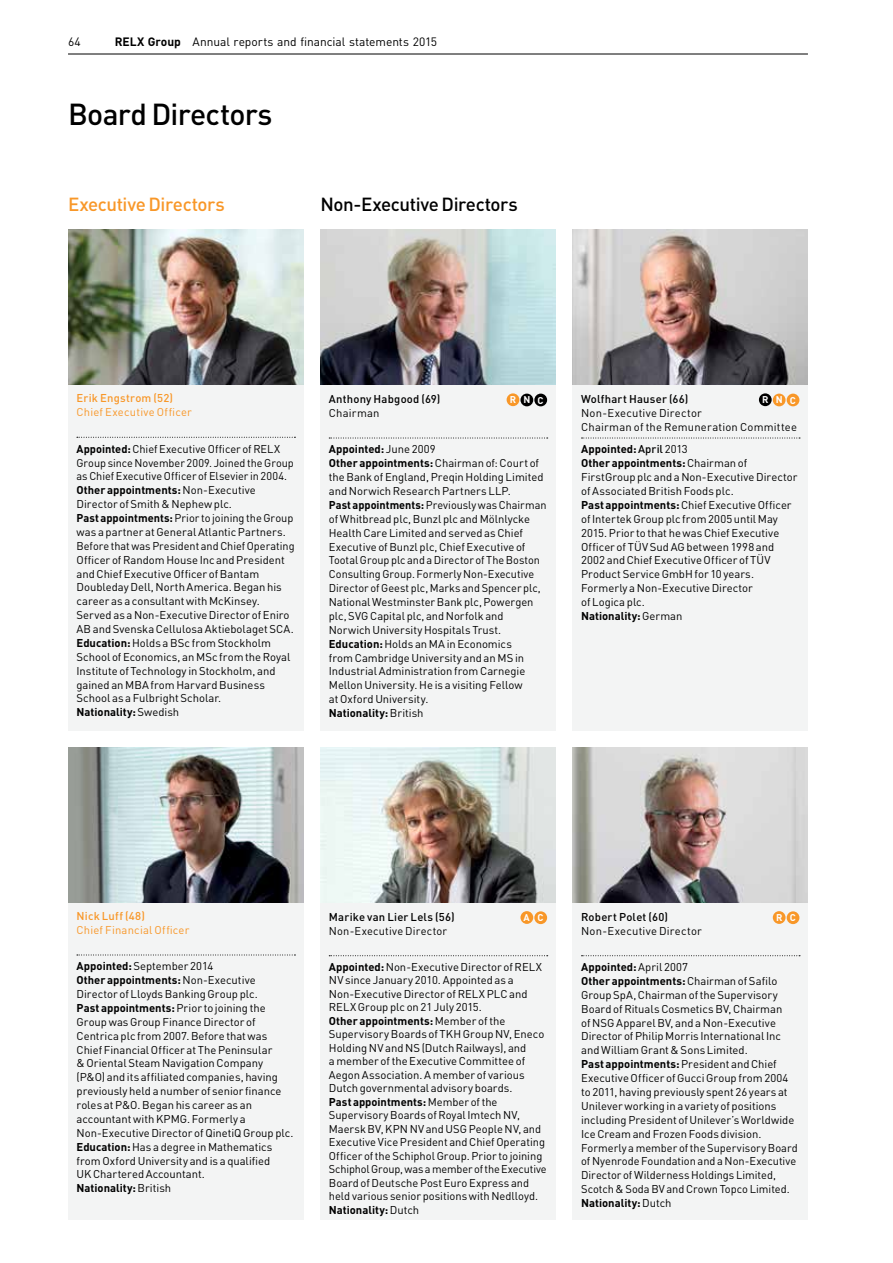
<style>
.page{position:relative;width:893px;height:1263px;background:#fff}
.page>*{position:absolute;margin:0;border:0;box-sizing:border-box;transform-origin:0 0}
.t1{font:500 30px "DIN Pro";letter-spacing:-.025em;color:#000}
.t2{font:500 18.75px "DIN Pro";letter-spacing:-.02em;color:#000}
.t3{font:500 18.75px "DIN Pro";letter-spacing:-.02em;color:#f89728}
.t4{font:12px "DIN Pro";letter-spacing:-.005em;color:#000}
.t5{font:11.25px/13.8px "DIN Pro";color:#000}
.t6{font:11.25px/14.2px "DIN Pro";letter-spacing:.02em;color:#000}
.t7{font:500 11.25px "DIN Pro";letter-spacing:.02em;color:#000}
.t8{font:11.25px "DIN Pro";letter-spacing:.015em;color:#f89728}
.t9{font:500 11.25px "DIN Pro";letter-spacing:.02em;color:#f89728}
.t10{font:700 9.75px "DIN Pro";letter-spacing:.74em;color:#fff}
.s1{font-weight:700}
.s2{font-weight:500}
</style>
<div class="page">
<hr style="left:68px;top:54px;width:740px;height:1px;background:#000">
<img style="left:68px;top:230px;width:235px;height:155px">
<img style="left:573px;top:230px;width:235px;height:155px">
<img style="left:320px;top:230px;width:236px;height:155px">
<div style="left:68px;top:385px;width:235px;height:345px;background:#f3f4f4"></div>
<svg style="left:77px;top:437px;width:218px;height:1px"></svg>
<img style="left:68px;top:747px;width:235px;height:156px">
<div style="left:68px;top:903px;width:235px;height:316px;background:#f3f4f4"></div>
<svg style="left:77px;top:954px;width:218px;height:1px"></svg>
<div style="left:320px;top:385px;width:236px;height:345px;background:#f3f4f4"></div>
<svg style="left:329px;top:438px;width:219px;height:1px"></svg>
<div style="left:507px;top:393px;width:12px;height:13px;background:#f89728;border-radius:50%"></div>
<div style="left:520px;top:394px;width:13px;height:12px;background:#000;border-radius:50%"></div>
<div style="left:534px;top:394px;width:13px;height:12px;background:#000;border-radius:50%"></div>
<img style="left:320px;top:747px;width:236px;height:156px">
<div style="left:320px;top:903px;width:236px;height:316px;background:#f3f4f4"></div>
<svg style="left:329px;top:955px;width:219px;height:1px"></svg>
<div style="left:520px;top:911px;width:13px;height:13px;background:#f89728;border-radius:50%"></div>
<div style="left:534px;top:911px;width:13px;height:13px;background:#f89728;border-radius:50%"></div>
<div style="left:573px;top:385px;width:235px;height:345px;background:#f3f4f4"></div>
<svg style="left:581px;top:438px;width:219px;height:1px"></svg>
<div style="left:759px;top:393px;width:13px;height:13px;background:#000;border-radius:50%"></div>
<div style="left:773px;top:394px;width:12px;height:12px;background:#f89728;border-radius:50%"></div>
<div style="left:787px;top:394px;width:12px;height:12px;background:#f89728;border-radius:50%"></div>
<img style="left:573px;top:747px;width:235px;height:156px">
<div style="left:573px;top:903px;width:235px;height:316px;background:#f3f4f4"></div>
<svg style="left:581px;top:955px;width:219px;height:1px"></svg>
<div style="left:773px;top:911px;width:12px;height:13px;background:#f89728;border-radius:50%"></div>
<div style="left:787px;top:911px;width:12px;height:13px;background:#f89728;border-radius:50%"></div>
<p class="t4" style="left:68px;top:33px;width:14px">64</p>
<p class="t4" style="left:115px;top:33px;width:324px"><span class="s1">RELX Group</span> Annual reports and financial statements 2015</p>
<h1 class="t1" style="left:68px;top:94px;width:206px">Board Directors</h1>
<h2 class="t3" style="left:68px;top:191px;width:158px">Executive Directors</h2>
<h2 class="t2" style="left:320px;top:191px;width:199px">Non-Executive Directors</h2>
<p class="t9" style="left:77px;top:390px;width:98px">Erik Engstrom (52)</p>
<p class="t8" style="left:77px;top:404px;width:117px">Chief Executive Officer</p>
<p class="t5" style="left:77px;top:441px;width:220px"><span class="s1">Appointed:</span> Chief Executive Officer of RELX Group since November 2009. Joined the Group as Chief Executive Officer of Elsevier in 2004.<br><span class="s1">Other appointments:</span> Non-Executive Director of Smith &amp; Nephew plc.<br><span class="s1">Past appointments:</span> Prior to joining the Group was a partner at General Atlantic Partners.<br>Before that was President and Chief Operating Officer of Random House Inc and President and Chief Executive Officer of Bantam Doubleday Dell, North America. Began his career as a consultant with McKinsey.<br>Served as a Non-Executive Director of Eniro AB and Svenska Cellulosa Aktiebolaget SCA.<br><span class="s1">Education:</span> Holds a BSc from Stockholm School of Economics, an MSc from the Royal Institute of Technology in Stockholm, and gained an MBA from Harvard Business School as a Fulbright Scholar.<br><span class="s1">Nationality:</span>Swedish</p>
<p class="t7" style="left:329px;top:391px;width:113px">Anthony Habgood (69)</p>
<p class="t10" style="left:510px;top:393px;width:35px">RNC</p>
<p class="t5" style="left:329px;top:406px;width:52px">Chairman</p>
<p class="t5" style="left:329px;top:442px;width:219px"><span class="s1">Appointed:</span> June 2009<br><span class="s1">Other appointments:</span> Chairman of: Court of the Bank of England, Preqin Holding Limited and Norwich Research Partners LLP.<br><span class="s1">Past appointments:</span>Previously was Chairman of Whitbread plc, Bunzl plc and Mölnlycke Health Care Limited and served as Chief Executive of Bunzl plc, Chief Executive of Tootal Group plc and a Director of The Boston Consulting Group. Formerly Non-Executive Director of Geest plc, Marks and Spencer plc, National Westminster Bank plc, Powergen plc, SVG Capital plc, and Norfolk and Norwich University Hospitals Trust.<br><span class="s1">Education:</span>Holds an MA in Economics<br>from Cambridge University and an MS in Industrial Administration from Carnegie Mellon University. He is a visiting Fellow<br>at Oxford University.<br><span class="s1">Nationality:</span>British</p>
<p class="t7" style="left:581px;top:391px;width:109px">Wolfhart Hauser (66)</p>
<p class="t10" style="left:762px;top:393px;width:35px">RNC</p>
<p class="t6" style="left:581px;top:405px;width:218px">Non-Executive Director<br>Chairman of the Remuneration Committee</p>
<p class="t5" style="left:581px;top:442px;width:218px"><span class="s1">Appointed:</span> <span class="s2">April</span> 2013<br><span class="s1">Other appointments:</span> Chairman of FirstGroup plc and a Non-Executive Director of Associated British Foods plc.<br><span class="s1">Past appointments:</span> Chief Executive Officer of Intertek Group plc from 2005 until May 2015. Prior to that he was Chief Executive Officer of TÜV Sud AG between 1998 and 2002 and Chief Executive Officer of TÜV Product Service GmbH for 10 years.<br>Formerly a Non-Executive Director<br>of Logica plc.<br><span class="s1">Nationality:</span> German</p>
<p class="t9" style="left:77px;top:908px;width:70px">Nick Luff (48)</p>
<p class="t8" style="left:77px;top:922px;width:115px">Chief Financial Officer</p>
<p class="t5" style="left:77px;top:959px;width:218px"><span class="s1">Appointed:</span> September 2014<br><span class="s1">Other appointments:</span> Non-Executive Director of Lloyds Banking Group plc.<br><span class="s1">Past appointments:</span> Prior to joining the Group was Group Finance Director of Centrica plc from 2007. Before that was Chief Financial Officer at The Peninsular<br>&amp; Oriental Steam Navigation Company (P&amp;O) and its affiliated companies, having previously held a number of senior finance roles at P&amp;O. Began his career as an accountant with KPMG. Formerly a Non-Executive Director of QinetiQ Group plc.<br><span class="s1">Education:</span> Has a degree in Mathematics from Oxford University and is a qualified<br>UK Chartered Accountant.<br><span class="s1">Nationality:</span> British</p>
<p class="t7" style="left:329px;top:909px;width:127px">Marike van Lier Lels (56)</p>
<p class="t10" style="left:523px;top:911px;width:22px">A C</p>
<p class="t6" style="left:329px;top:923px;width:120px">Non-Executive Director</p>
<p class="t5" style="left:329px;top:959px;width:219px"><span class="s1">Appointed:</span> Non-Executive Director of RELX NV since January 2010. Appointed as a Non-Executive Director of RELX PLC and RELX Group plc on 21 July 2015.<br><span class="s1">Other appointments:</span> Member of the Supervisory Boards of TKH Group NV, Eneco Holding NV and NS (Dutch Railways), and<br>a member of the Executive Committee of Aegon Association. A member of various Dutch governmental advisory boards.<br><span class="s1">Past appointments:</span> Member of the Supervisory Boards of Royal Imtech NV, Maersk BV, KPN NV and USG People NV, and Executive Vice President and Chief Operating Officer of the Schiphol Group. Prior to joining Schiphol Group, was a member of the Executive Board of Deutsche Post Euro Express and held various senior positions with Nedlloyd.<br><span class="s1">Nationality:</span> Dutch</p>
<p class="t7" style="left:581px;top:909px;width:88px">Robert Polet (60)</p>
<p class="t10" style="left:776px;top:911px;width:21px">R C</p>
<p class="t6" style="left:581px;top:923px;width:122px">Non-Executive Director</p>
<p class="t5" style="left:581px;top:960px;width:218px"><span class="s1">Appointed:</span> April 2007<br><span class="s1">Other appointments:</span> Chairman of Safilo Group SpA, Chairman of the Supervisory Board of Rituals Cosmetics BV, Chairman<br>of NSG Apparel BV, and a Non-Executive Director of Philip Morris International Inc and William Grant &amp; Sons Limited.<br><span class="s1">Past appointments:</span> President and Chief Executive Officer of Gucci Group from 2004 to 2011, having previously spent 26 years at Unilever working in a variety of positions including President of Unilever’s Worldwide Ice Cream and Frozen Foods division.<br>Formerly a member of the Supervisory Board of Nyenrode Foundation and a Non-Executive Director of Wilderness Holdings Limited, Scotch &amp; Soda BV and Crown Topco Limited.<br><span class="s1">Nationality:</span> Dutch</p>
</div>
